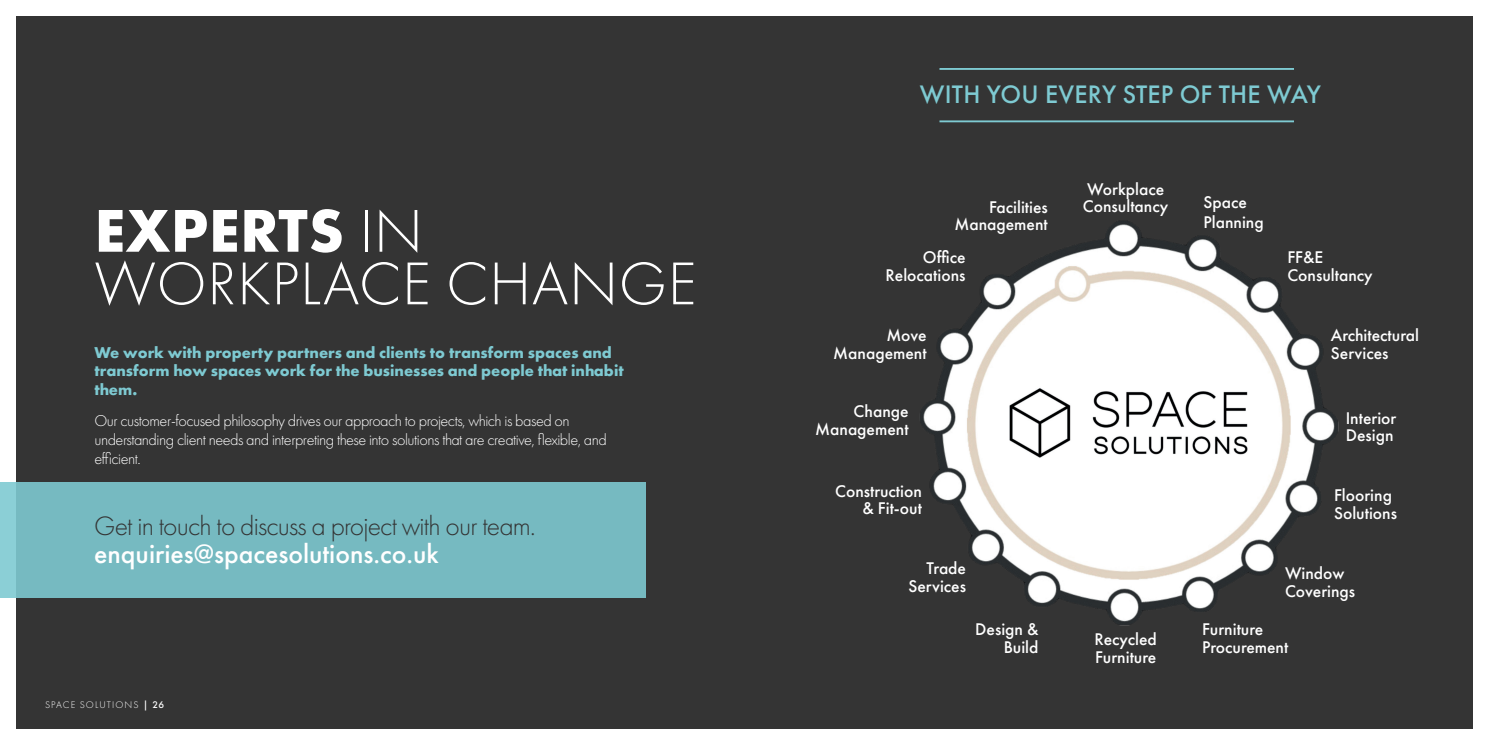
<style>
.page{position:relative;width:1489px;height:745px;background:#fff}
.page>*{position:absolute;margin:0;border:0;box-sizing:border-box;transform-origin:0 0}
.t1{font:300 62.5px/52.5px "Futura PT";letter-spacing:.01em;color:#fff}
.t2{font:300 27.62px "Futura PT";letter-spacing:-.03em;color:#343434}
.t3{font:500 27.62px "Futura PT";color:#fff}
.t4{font:500 26.25px "Futura PT";letter-spacing:.01em;color:#7ecad2}
.t5{font:500 17.5px "Futura PT";color:#fff}
.t6{font:300 16.25px/18.8px "Futura PT";letter-spacing:-.03em;color:#fff}
.t7{font:700 16.25px/18.8px "Futura PT";color:#7ecad2}
.t8{font:300 10px "Futura PT";letter-spacing:.11em;color:#fff}
.s1{font-weight:700}
.s2{font-weight:500}
</style>
<div class="page">
<div style="left:16px;top:16px;width:1456px;height:712px;background:#343434"></div>
<div style="left:0;top:482px;width:646px;height:115px;background:#76bac1"></div>
<img style="left:920px;top:163px;width:553px;height:481px">
<hr style="left:939px;top:68px;width:354px;height:2px;background:#7ecad2">
<hr style="left:939px;top:120px;width:354px;height:2px;background:#7ecad2">
<p class="t1" style="left:94px;top:205px;width:603px"><span class="s1">EXPERTS</span> IN<br>WORKPLACE CHANGE</p>
<p class="t7" style="left:94px;top:342px;width:530px">We work with property partners and clients to transform spaces and transform how spaces work for the businesses and people that inhabit them.</p>
<p class="t6" style="left:94px;top:411px;width:514px">Our customer-focused philosophy drives our approach to projects, which is based on understanding client needs and interpreting these into solutions that are creative, flexible, and efficient.</p>
<p class="t2" style="left:94px;top:510px;width:443px">Get in touch to discuss a project with our team.</p>
<p class="t3" style="left:94px;top:537px;width:346px">enquiries@spacesolutions.co.uk</p>
<p class="t8" style="left:45px;top:698px;width:121px">SPACE SOLUTIONS <span class="s2">| 26</span></p>
<p class="t4" style="left:919px;top:79px;width:402px">WITH YOU EVERY STEP OF THE WAY</p>
<p class="t5" style="left:989px;top:196px;width:60px">Facilities</p>
<p class="t5" style="left:954px;top:214px;width:95px">Management</p>
<p class="t5" style="left:1086px;top:178px;width:79px">Workplace</p>
<p class="t5" style="left:1082px;top:196px;width:87px">Consultancy</p>
<p class="t5" style="left:1203px;top:191px;width:45px">Space</p>
<p class="t5" style="left:1203px;top:211px;width:62px">Planning</p>
<p class="t5" style="left:922px;top:247px;width:44px">Office</p>
<p class="t5" style="left:885px;top:264px;width:81px">Relocations</p>
<p class="t5" style="left:1287px;top:247px;width:37px">FF&amp;E</p>
<p class="t5" style="left:1287px;top:264px;width:87px">Consultancy</p>
<p class="t5" style="left:886px;top:324px;width:42px">Move</p>
<p class="t5" style="left:833px;top:342px;width:95px">Management</p>
<p class="t5" style="left:1330px;top:324px;width:90px">Architectural</p>
<p class="t5" style="left:1330px;top:342px;width:59px">Services</p>
<p class="t5" style="left:853px;top:400px;width:56px">Change</p>
<p class="t5" style="left:815px;top:418px;width:95px">Management</p>
<p class="t5" style="left:1345px;top:407px;width:52px">Interior</p>
<p class="t5" style="left:1345px;top:424px;width:49px">Design</p>
<p class="t5" style="left:835px;top:480px;width:88px">Construction</p>
<p class="t5" style="left:862px;top:497px;width:61px">&amp; Fit-out</p>
<p class="t5" style="left:1333px;top:484px;width:59px">Flooring</p>
<p class="t5" style="left:1333px;top:502px;width:65px">Solutions</p>
<p class="t5" style="left:926px;top:557px;width:41px">Trade</p>
<p class="t5" style="left:908px;top:575px;width:59px">Services</p>
<p class="t5" style="left:1284px;top:562px;width:61px">Window</p>
<p class="t5" style="left:1284px;top:580px;width:72px">Coverings</p>
<p class="t5" style="left:975px;top:618px;width:65px">Design &amp;</p>
<p class="t5" style="left:1003px;top:636px;width:36px">Build</p>
<p class="t5" style="left:1094px;top:628px;width:64px">Recycled</p>
<p class="t5" style="left:1094px;top:646px;width:63px">Furniture</p>
<p class="t5" style="left:1201px;top:618px;width:63px">Furniture</p>
<p class="t5" style="left:1201px;top:636px;width:88px">Procurement</p>
</div>
